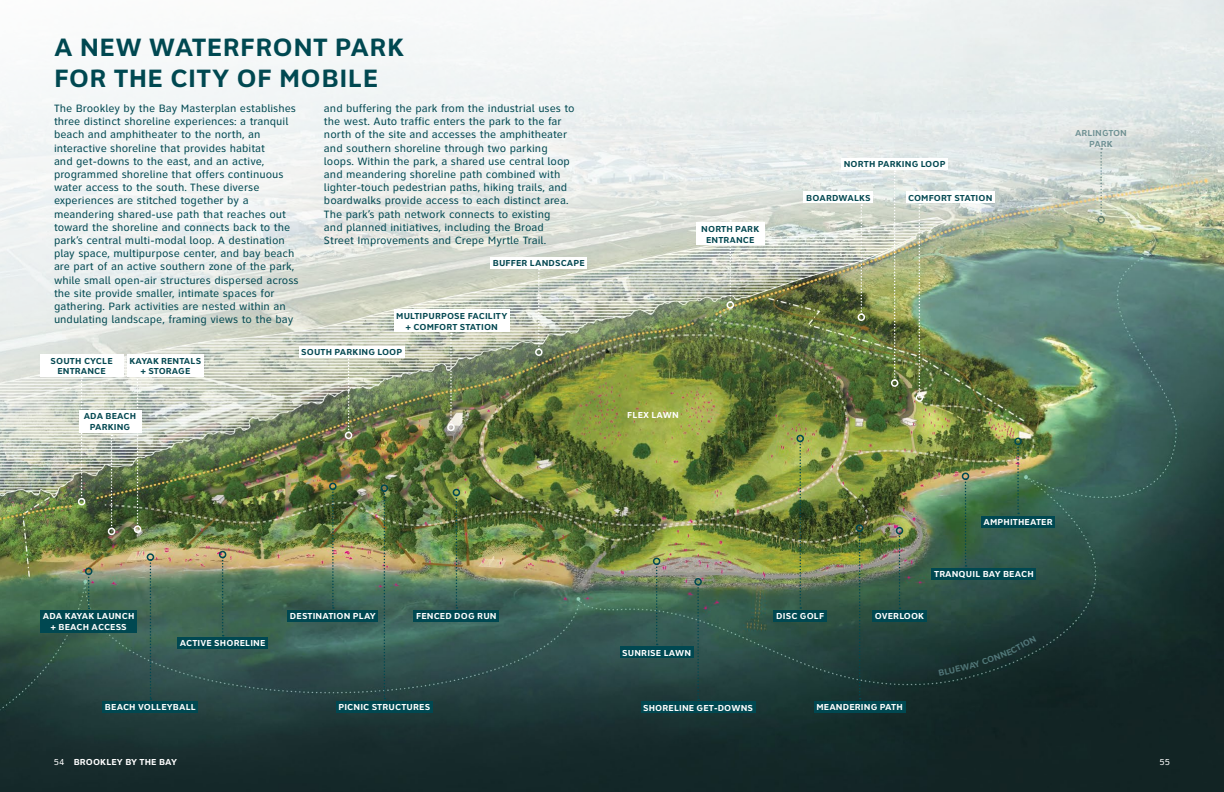
<style>
.page{position:relative;width:1224px;height:792px;background:#fff}
.page>*{position:absolute;margin:0;border:0;box-sizing:border-box;transform-origin:0 0}
.t1{font:700 26px/31.2px "Clearview Text";letter-spacing:.015em;color:#004851}
.t2{font:11px/13.2px "Clearview Text";color:#004851}
.t3{font:700 9px "Clearview Text";letter-spacing:.015em;color:#fff}
.t4{font:700 9px/10.8px "Clearview Text";letter-spacing:.015em;color:#044851;text-align:center}
.t5{font:700 9px "Clearview Text";color:#8cc1c5}
.t6{font:700 9px/10.8px "Clearview Text";color:#004851;text-align:center}
.t7{font:9px "Clearview Text";color:#fff}
.s1{font-weight:400}
</style>
<div class="page">
<img style="left:0;top:541px;width:1224px;height:251px">
<img style="left:0;top:0;width:1224px;height:541px">
<div style="left:696px;top:223px;width:68px;height:22px;background:#fff"></div>
<div style="left:490px;top:257px;width:97px;height:11px;background:#fff"></div>
<div style="left:804px;top:192px;width:69px;height:11px;background:#fff"></div>
<div style="left:842px;top:158px;width:106px;height:12px;background:#fff"></div>
<div style="left:299px;top:346px;width:106px;height:11px;background:#fff"></div>
<div style="left:981px;top:516px;width:74px;height:11px;background:#004851"></div>
<div style="left:336px;top:701px;width:97px;height:12px;background:#004851"></div>
<div style="left:932px;top:568px;width:104px;height:12px;background:#004851"></div>
<div style="left:872px;top:610px;width:55px;height:12px;background:#004851"></div>
<div style="left:620px;top:647px;width:73px;height:11px;background:#004851"></div>
<div style="left:774px;top:610px;width:53px;height:12px;background:#004851"></div>
<div style="left:103px;top:701px;width:95px;height:11px;background:#004851"></div>
<div style="left:414px;top:610px;width:85px;height:12px;background:#004851"></div>
<div style="left:394px;top:310px;width:116px;height:22px;background:#fff"></div>
<div style="left:127px;top:355px;width:77px;height:22px;background:#fff"></div>
<div style="left:288px;top:610px;width:90px;height:12px;background:#004851"></div>
<div style="left:40px;top:610px;width:97px;height:22px;background:#004851"></div>
<div style="left:79px;top:410px;width:62px;height:22px;background:#fff"></div>
<div style="left:814px;top:701px;width:91px;height:12px;background:#004851"></div>
<div style="left:906px;top:192px;width:89px;height:11px;background:#fff"></div>
<div style="left:641px;top:702px;width:114px;height:11px;background:#004851"></div>
<div style="left:177px;top:637px;width:91px;height:12px;background:#004851"></div>
<div style="left:40px;top:355px;width:83px;height:22px;background:#fff"></div>
<svg style="left:332px;top:490px;width:2px;height:119px"></svg>
<div style="left:329px;top:483px;width:8px;height:7px;border:2px solid #004851;border-radius:50%"></div>
<svg style="left:384px;top:492px;width:1px;height:207px"></svg>
<div style="left:381px;top:484px;width:7px;height:8px;border:2px solid #004851;border-radius:50%"></div>
<svg style="left:456px;top:496px;width:1px;height:113px"></svg>
<div style="left:453px;top:489px;width:7px;height:7px;border:2px solid #004851;border-radius:50%"></div>
<svg style="left:656px;top:565px;width:2px;height:80px"></svg>
<div style="left:653px;top:558px;width:7px;height:7px;border:2px solid #004851;border-radius:50%"></div>
<svg style="left:799px;top:442px;width:2px;height:167px"></svg>
<div style="left:796px;top:435px;width:8px;height:7px;border:2px solid #004851;border-radius:50%"></div>
<svg style="left:88px;top:575px;width:2px;height:34px"></svg>
<div style="left:85px;top:568px;width:7px;height:7px;border:2px solid #004851;border-radius:50%"></div>
<svg style="left:150px;top:561px;width:1px;height:139px"></svg>
<div style="left:147px;top:553px;width:7px;height:8px;border:2px solid #004851;border-radius:50%"></div>
<svg style="left:859px;top:532px;width:2px;height:167px"></svg>
<div style="left:856px;top:524px;width:7px;height:8px;border:2px solid #004851;border-radius:50%"></div>
<svg style="left:899px;top:534px;width:2px;height:75px"></svg>
<div style="left:896px;top:527px;width:7px;height:7px;border:2px solid #004851;border-radius:50%"></div>
<svg style="left:965px;top:480px;width:2px;height:87px"></svg>
<div style="left:962px;top:473px;width:7px;height:7px;border:2px solid #004851;border-radius:50%"></div>
<svg style="left:1017px;top:445px;width:2px;height:69px"></svg>
<div style="left:1014px;top:438px;width:8px;height:7px;border:2px solid #004851;border-radius:50%"></div>
<svg style="left:861px;top:204px;width:1px;height:109px"></svg>
<div style="left:858px;top:313px;width:7px;height:8px;border:2px solid #fff;border-radius:50%"></div>
<svg style="left:894px;top:170px;width:2px;height:209px"></svg>
<div style="left:891px;top:379px;width:7px;height:8px;border:2px solid #fff;border-radius:50%"></div>
<svg style="left:919px;top:204px;width:1px;height:190px"></svg>
<div style="left:916px;top:394px;width:7px;height:8px;border:2px solid #fff;border-radius:50%"></div>
<svg style="left:538px;top:269px;width:2px;height:79px"></svg>
<div style="left:535px;top:348px;width:8px;height:8px;border:2px solid #fff;border-radius:50%"></div>
<svg style="left:450px;top:333px;width:2px;height:91px"></svg>
<div style="left:447px;top:424px;width:8px;height:7px;border:2px solid #fff;border-radius:50%"></div>
<svg style="left:348px;top:357px;width:2px;height:75px"></svg>
<div style="left:345px;top:432px;width:7px;height:7px;border:2px solid #fff;border-radius:50%"></div>
<svg style="left:137px;top:377px;width:2px;height:149px"></svg>
<div style="left:134px;top:526px;width:7px;height:7px;border:2px solid #fff;border-radius:50%"></div>
<svg style="left:111px;top:435px;width:2px;height:93px"></svg>
<div style="left:108px;top:528px;width:7px;height:7px;border:2px solid #fff;border-radius:50%"></div>
<svg style="left:729px;top:220px;width:2px;height:81px"></svg>
<div style="left:727px;top:301px;width:7px;height:8px;border:2px solid #fff;border-radius:50%"></div>
<svg style="left:1100px;top:148px;width:2px;height:68px"></svg>
<div style="left:1097px;top:216px;width:8px;height:8px;border:2px solid #044851;border-radius:50%"></div>
<svg style="left:697px;top:586px;width:2px;height:114px"></svg>
<div style="left:694px;top:578px;width:8px;height:8px;border:2px solid #004851;border-radius:50%"></div>
<svg style="left:222px;top:558px;width:2px;height:78px"></svg>
<div style="left:219px;top:551px;width:7px;height:7px;border:2px solid #004851;border-radius:50%"></div>
<svg style="left:81px;top:377px;width:2px;height:121px"></svg>
<div style="left:78px;top:498px;width:7px;height:7px;border:2px solid #fff;border-radius:50%"></div>
<h1 class="t1" style="left:54px;top:31px;width:352px">A NEW WATERFRONT PARK<br>FOR THE CITY OF MOBILE</h1>
<p class="t2" style="left:54px;top:102px;width:246px">The Brookley by the Bay Masterplan establishes three distinct shoreline experiences: a tranquil beach and amphitheater to the north, an interactive shoreline that provides habitat<br>and get-downs to the east, and an active, programmed shoreline that offers continuous water access to the south. These diverse experiences are stitched together by a meandering shared-use path that reaches out toward the shoreline and connects back to the park’s central multi-modal loop. A destination play space, multipurpose center, and bay beach are part of an active southern zone of the park, while small open-air structures dispersed across the site provide smaller, intimate spaces for gathering. Park activities are nested within an undulating landscape, framing views to the bay</p>
<p class="t2" style="left:324px;top:102px;width:252px">and buffering the park from the industrial uses to the west. Auto traffic enters the park to the far north of the site and accesses the amphitheater and southern shoreline through two parking loops. Within the park, a shared use central loop and meandering shoreline path combined with lighter-touch pedestrian paths, hiking trails, and boardwalks provide access to each distinct area.<br>The park’s path network connects to existing<br>and planned initiatives, including the Broad Street Improvements and Crepe Myrtle Trail.</p>
<p class="t4" style="left:493px;top:258px;width:94px">BUFFER LANDSCAPE</p>
<p class="t4" style="left:396px;top:311px;width:113px">MULTIPURPOSE FACILITY + COMFORT STATION</p>
<p class="t4" style="left:51px;top:355px;width:64px">SOUTH CYCLE<br>ENTRANCE</p>
<p class="t4" style="left:130px;top:355px;width:73px">KAYAK RENTALS + STORAGE</p>
<p class="t4" style="left:84px;top:411px;width:54px">ADA BEACH<br>PARKING</p>
<p class="t4" style="left:301px;top:347px;width:103px">SOUTH PARKING LOOP</p>
<p class="t3" style="left:43px;top:611px;width:93px">ADA KAYAK LAUNCH</p>
<p class="t3" style="left:290px;top:611px;width:87px">DESTINATION PLAY</p>
<p class="t3" style="left:51px;top:622px;width:78px">+ BEACH ACCESS</p>
<p class="t3" style="left:180px;top:638px;width:87px">ACTIVE SHORELINE</p>
<p class="t3" style="left:416px;top:611px;width:82px">FENCED DOG RUN</p>
<p class="t3" style="left:105px;top:702px;width:92px">BEACH VOLLEYBALL</p>
<p class="t3" style="left:338px;top:702px;width:93px">PICNIC STRUCTURES</p>
<p class="t4" style="left:701px;top:224px;width:60px">NORTH PARK<br>ENTRANCE</p>
<p class="t4" style="left:844px;top:159px;width:103px">NORTH PARKING LOOP</p>
<p class="t4" style="left:806px;top:192px;width:66px">BOARDWALKS</p>
<p class="t4" style="left:908px;top:192px;width:86px">COMFORT STATION</p>
<p class="t6" style="left:1075px;top:127px;width:53px">ARLINGTON<br>PARK</p>
<p class="t3" style="left:627px;top:410px;width:53px">FLEX LAWN</p>
<p class="t3" style="left:622px;top:647px;width:70px">SUNRISE LAWN</p>
<p class="t3" style="left:643px;top:702px;width:112px">SHORELINE GET-DOWNS</p>
<p class="t3" style="left:984px;top:517px;width:71px">AMPHITHEATER</p>
<p class="t3" style="left:934px;top:569px;width:101px">TRANQUIL BAY BEACH</p>
<p class="t3" style="left:776px;top:611px;width:50px">DISC GOLF</p>
<p class="t3" style="left:875px;top:611px;width:51px">OVERLOOK</p>
<p class="t3" style="left:817px;top:702px;width:88px">MEANDERING PATH</p>
<p class="t5" style="left:1009px;top:646px;width:29px;rotate:-28deg">CTION</p>
<p class="t5" style="left:972px;top:660px;width:42px;rotate:-20deg">Y CONNE</p>
<p class="t5" style="left:937px;top:668px;width:39px;rotate:-12deg">BLUEWA</p>
<p class="t3" style="left:54px;top:756px;width:124px"><span class="s1">54</span> BROOKLEY BY THE BAY</p>
<p class="t7" style="left:1159px;top:756px;width:12px">55</p>
</div>
